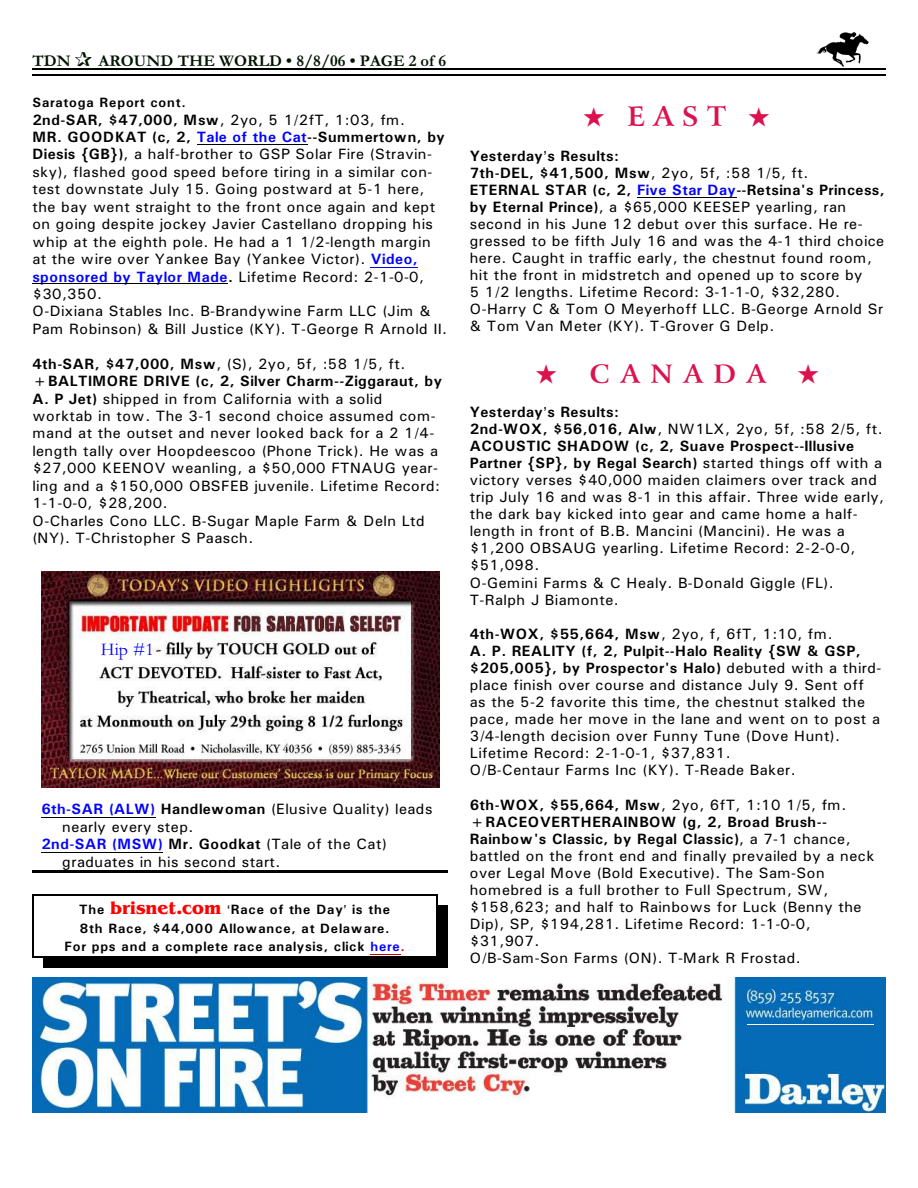
<style>
.page{position:relative;width:918px;height:1188px;background:#fff}
.page>*{position:absolute;margin:0;border:0;box-sizing:border-box;transform-origin:0 0}
.t1{font:700 27px "Arrus BT";color:#db124d}
.t2{font:700 25.5px "Arrus BT";letter-spacing:.43em;color:#db124d}
.t3{font:18px "Garamond";color:#00f}
.t4{font:700 16.5px "Garamond";letter-spacing:.005em;color:#001400}
.t5{font:15px/17.1px "Univers";letter-spacing:.03em;color:#000}
.t6{font:700 13.5px/18.6px "Univers";letter-spacing:.065em;color:#000;text-align:center}
.s1{font-weight:700}
.s2{font-weight:700;color:#00f}
.s3{font-family:"Benguiat Bk BT";font-size:18px;color:#f00}
.s4{color:#00f}
.s5{color:#d10000}
</style>
<div class="page">
<img style="left:817px;top:32px;width:51px;height:34px">
<hr style="left:32px;top:68px;width:853px;height:1px;background:#000">
<hr style="left:32px;top:75px;width:853px;height:1px;background:#000">
<hr style="left:41px;top:817px;width:115px;height:1px;background:#000">
<hr style="left:41px;top:852px;width:122px;height:1px;background:#000">
<img style="left:41px;top:572px;width:398px;height:216px">
<hr style="left:32px;top:870px;width:416px;height:3px;background:#000">
<hr style="left:197px;top:144px;width:110px;height:1px;background:#000">
<hr style="left:371px;top:267px;width:47px;height:1px;background:#00f">
<hr style="left:32px;top:284px;width:196px;height:1px;background:#000">
<hr style="left:637px;top:197px;width:99px;height:1px;background:#000">
<img style="left:32px;top:977px;width:854px;height:135px">
<hr style="left:747px;top:1024px;width:127px;height:1px;background:#fff">
<hr style="left:370px;top:954px;width:30px;height:1px;background:#d10000">
<hr style="left:32px;top:894px;width:2px;height:63px;background:#000">
<hr style="left:436px;top:894px;width:1px;height:63px;background:#000">
<hr style="left:32px;top:894px;width:405px;height:2px;background:#000">
<hr style="left:32px;top:956px;width:405px;height:1px;background:#000">
<div style="left:437px;top:905px;width:11px;height:63px;background:#000"></div>
<div style="left:43px;top:957px;width:405px;height:11px;background:#000"></div>
<p class="t4" style="left:32px;top:55px;width:40px">TDN</p>
<p class="t4" style="left:98px;top:55px;width:349px">AROUND THE WORLD • 8/8/06 • PAGE 2 of 6</p>
<p class="t6" style="left:32px;top:95px;width:155px">Saratoga Report cont.</p>
<p class="t5" style="left:32px;top:112px;width:416px"><span class="s1">2nd-SAR, $47,000, Msw</span>, 2yo, 5 1/2fT, 1:03, fm.<br><span class="s1">MR. GOODKAT (c, 2,</span> <span class="s2">Tale of the Cat</span><span class="s1">--Summertown, by Diesis {GB})</span>, a half-brother to GSP Solar Fire (Stravin&shy;sky), flashed good speed before tiring in a similar con&shy;test downstate July 15. Going postward at 5-1 here, the bay went straight to the front once again and kept on going despite jockey Javier Castellano dropping his whip at the eighth pole. He had a 1 1/2-length margin at the wire over Yankee Bay (Yankee Victor). <span class="s2">Video, sponsored by Taylor Made</span><span class="s1">.</span> Lifetime Record: 2-1-0-0, $30,350.<br>O-Dixiana Stables Inc. B-Brandywine Farm LLC (Jim &amp; Pam Robinson) &amp; Bill Justice (KY). T-George R Arnold II.</p>
<p class="t5" style="left:32px;top:356px;width:411px"><span class="s1">4th-SAR, $47,000, Msw</span>, (S), 2yo, 5f, :58 1/5, ft. <span class="s1">+BALTIMORE DRIVE (c, 2, Silver Charm--Ziggaraut, by A. P Jet)</span> shipped in from California with a solid worktab in tow. The 3-1 second choice assumed com&shy;mand at the outset and never looked back for a 2 1/4- length tally over Hoopdeescoo (Phone Trick). He was a $27,000 KEENOV weanling, a $50,000 FTNAUG year&shy;ling and a $150,000 OBSFEB juvenile. Lifetime Record:<br>1-1-0-0, $28,200.<br>O-Charles Cono LLC. B-Sugar Maple Farm &amp; Deln Ltd (NY). T-Christopher S Paasch.</p>
<p class="t3" style="left:101px;top:644px;width:55px">Hip #1</p>
<p class="t5" style="left:41px;top:802px;width:393px"><span class="s2">6th-SAR (ALW)</span> <span class="s1">Handlewoman</span> (Elusive Quality) leads</p>
<p class="t5" style="left:62px;top:819px;width:133px">nearly every step.</p>
<p class="t5" style="left:41px;top:837px;width:347px"><span class="s2">2nd-SAR (MSW)</span> <span class="s1">Mr. Goodkat</span> (Tale of the Cat)</p>
<p class="t5" style="left:62px;top:854px;width:220px">graduates in his second start.</p>
<p class="t6" style="left:64px;top:901px;width:342px">The <span class="s3">brisnet.com</span> Race of the Day is the<br>8th Race, $44,000 Allowance, at Delaware.<br>For pps and a complete race analysis, click <span class="s4">here</span><span class="s5">.</span></p>
<h1 class="t1" style="left:584px;top:106px;width:188px">★ EAST ★</h1>
<p class="t5" style="left:470px;top:148px;width:417px"><span class="s1">Yesterday s Results:<br>7th-DEL, $41,500, Msw</span>, 2yo, 5f, :58 1/5, ft.<br><span class="s1">ETERNAL STAR (c, 2,</span> <span class="s2">Five Star Day</span><span class="s1">--Retsina's Princess, by Eternal Prince)</span>, a $65,000 KEESEP yearling, ran second in his June 12 debut over this surface. He re&shy;gressed to be fifth July 16 and was the 4-1 third choice here. Caught in traffic early, the chestnut found room, hit the front in midstretch and opened up to score by<br>5 1/2 lengths. Lifetime Record: 3-1-1-0, $32,280.<br>O-Harry C &amp; Tom O Meyerhoff LLC. B-George Arnold Sr &amp; Tom Van Meter (KY). T-Grover G Delp.</p>
<h2 class="t2" style="left:536px;top:364px;width:232px">★ CANADA</h2>
<p class="t5" style="left:470px;top:404px;width:416px"><span class="s1">Yesterday s Results:<br>2nd-WOX, $56,016, Alw</span>, NW1LX, 2yo, 5f, :58 2/5, ft.<br><span class="s1">ACOUSTIC SHADOW (c, 2, Suave Prospect--Illusive Partner {SP}, by Regal Search)</span> started things off with a victory verses $40,000 maiden claimers over track and trip July 16 and was 8-1 in this affair. Three wide early, the dark bay kicked into gear and came home a half&shy;length in front of B.B. Mancini (Mancini). He was a $1,200 OBSAUG yearling. Lifetime Record: 2-2-0-0, $51,098.<br>O-Gemini Farms &amp; C Healy. B-Donald Giggle (FL).<br>T-Ralph J Biamonte.</p>
<p class="t5" style="left:470px;top:626px;width:413px"><span class="s1">4th-WOX, $55,664, Msw</span>, 2yo, f, 6fT, 1:10, fm.<br><span class="s1">A. P. REALITY (f, 2, Pulpit--Halo Reality {SW &amp; GSP, $205,005}, by Prospector's Halo)</span> debuted with a third&shy;place finish over course and distance July 9. Sent off as the 5-2 favorite this time, the chestnut stalked the pace, made her move in the lane and went on to post a 3/4-length decision over Funny Tune (Dove Hunt).<br>Lifetime Record: 2-1-0-1, $37,831.<br>O/B-Centaur Farms Inc (KY). T-Reade Baker.</p>
<p class="t5" style="left:470px;top:797px;width:406px"><span class="s1">6th-WOX, $55,664, Msw</span>, 2yo, 6fT, 1:10 1/5, fm. <span class="s1">+RACEOVERTHERAINBOW (g, 2, Broad Brush-- Rainbow's Classic, by Regal Classic)</span>, a 7-1 chance, battled on the front end and finally prevailed by a neck over Legal Move (Bold Executive). The Sam-Son homebred is a full brother to Full Spectrum, SW, $158,623; and half to Rainbows for Luck (Benny the Dip), SP, $194,281. Lifetime Record: 1-1-0-0, $31,907.<br>O/B-Sam-Son Farms (ON). T-Mark R Frostad.</p>
</div>
